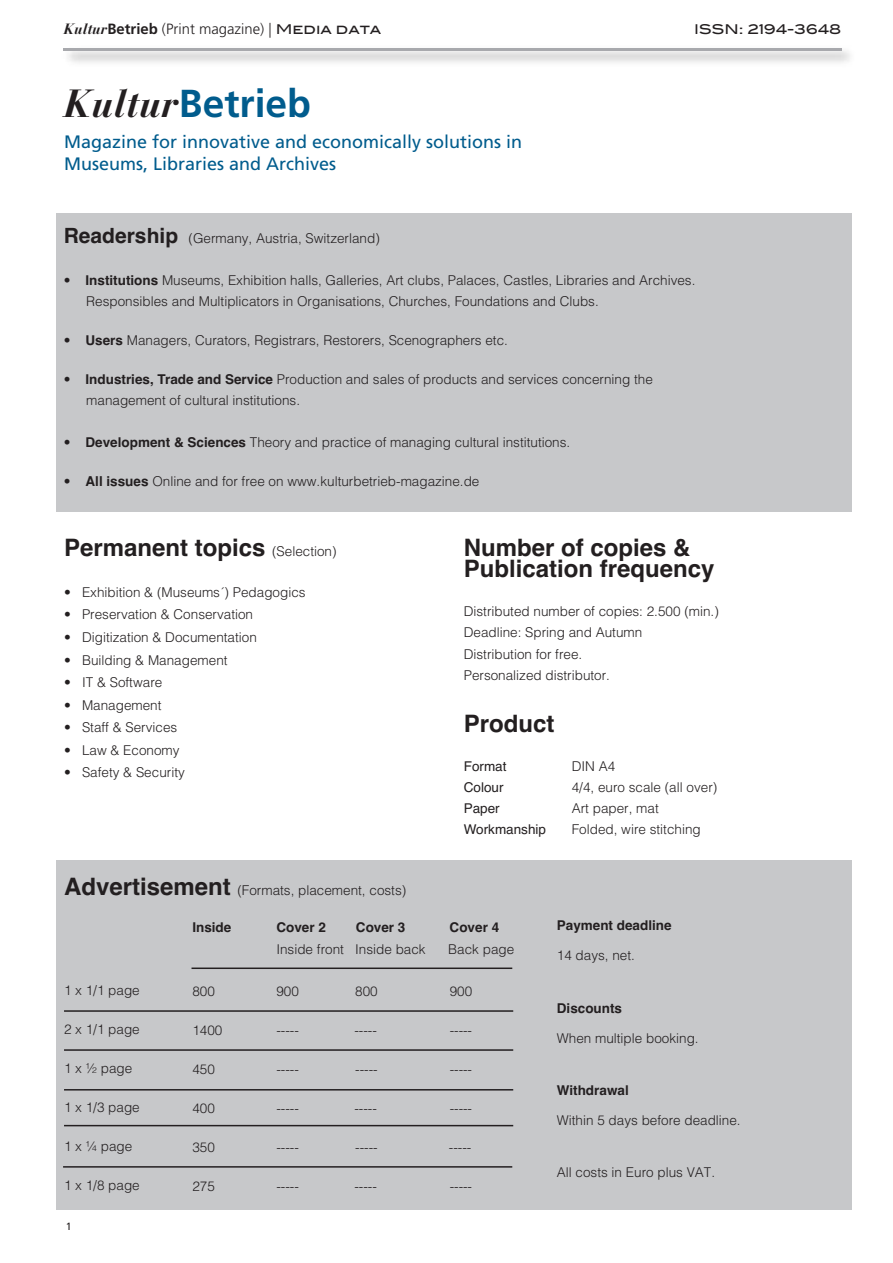
<style>
.page{position:relative;width:893px;height:1263px;background:#fff}
.page>*{position:absolute;margin:0;border:0;box-sizing:border-box;transform-origin:0 0}
.t1{font:700 39px "Frutiger";color:#015c8d}
.t2{font:700 24px/21px "Helvetica";color:#231f20}
.t3{font:18px/21.6px "Frutiger";color:#015c8d}
.t4{font:300 14.85px "Frutiger";color:#231f20}
.t5{font:300 13.5px/21px "Helvetica";color:#231f20}
.t6{font:700 13.5px "Helvetica";color:#231f20}
.t7{font:13.5px "Helvetica";color:#231f20}
.t8{font:13.5px "Blair Md ITCTT Medium";color:#231f20}
.t9{font:10.5px "Frutiger";color:#231f20}
.s1{font-family:"Bauer Bodoni";font-weight:700;font-style:italic}
.s2{font-weight:700}
.s3{font-family:"Helvetica"}
.s4{font-family:"Blair Md ITCTT Medium";font-weight:400;font-size:13.5px}
.s5{font-family:"Bauer Bodoni";font-style:italic;color:#231f20}
.s6{font-weight:700;font-size:21px}
.s7{font-weight:300;font-size:13.5px}
.s8{font-weight:700;font-size:24px}
</style>
<div class="page">
<hr style="left:64px;top:49px;width:778px;height:2px;background:#a8a9ad">
<div style="left:56px;top:860px;width:795px;height:350px;background:#c7c8ca"></div>
<div style="left:56px;top:213px;width:795px;height:299px;background:#c7c8ca"></div>
<hr style="left:192px;top:967px;width:320px;height:2px;background:#231f20">
<hr style="left:64px;top:1010px;width:449px;height:2px;background:#231f20">
<hr style="left:64px;top:1049px;width:449px;height:2px;background:#231f20">
<hr style="left:64px;top:1089px;width:449px;height:1px;background:#231f20">
<hr style="left:64px;top:1125px;width:449px;height:1px;background:#231f20">
<hr style="left:63px;top:1166px;width:449px;height:1px;background:#231f20">
<p class="t4" style="left:64px;top:23px;width:319px"><span class="s1">Kultur</span><span class="s2">Betrieb</span> (Print magazine) <span class="s3">|</span> <span class="s4">Media data</span></p>
<p class="t8" style="left:694px;top:18px;width:149px">ISSN: 2194-3648</p>
<h1 class="t1" style="left:64px;top:87px;width:249px"><span class="s5">Kultur</span>Betrieb</h1>
<h3 class="t3" style="left:64px;top:133px;width:460px">Magazine for innovative and economically solutions in<br>Museums, Libraries and Archives</h3>
<p class="t5" style="left:64px;top:226px;width:318px"><span class="s6">Readership</span> (Germany, Austria, Switzerland)</p>
<p class="t5" style="left:86px;top:268px;width:611px;text-indent:-23px">• <span class="s2">Institutions</span> Museums, Exhibition halls, Galleries, Art clubs, Palaces, Castles, Libraries and Archives.<br>Responsibles and Multiplicators in Organisations, Churches, Foundations and Clubs.</p>
<p class="t5" style="left:64px;top:328px;width:446px">• <span class="s2">Users</span> Managers, Curators, Registrars, Restorers, Scenographers etc.</p>
<p class="t5" style="left:86px;top:367px;width:568px;text-indent:-23px">• <span class="s2">Industries, Trade and Service</span> Production and sales of products and services concerning the management of cultural institutions.</p>
<p class="t5" style="left:64px;top:430px;width:508px">• <span class="s2">Development &amp; Sciences</span> Theory and practice of managing cultural institutions.</p>
<p class="t5" style="left:64px;top:469px;width:417px">• <span class="s2">All issues</span> Online and for free on www.kulturbetrieb-magazine.de</p>
<h2 class="t2" style="left:64px;top:538px;width:274px">Permanent topics <span class="s7">(Selection)</span></h2>
<p class="t5" style="left:64px;top:581px;width:243px">• Exhibition &amp; (Museums´) Pedagogics</p>
<p class="t5" style="left:64px;top:603px;width:191px">• Preservation &amp; Conservation</p>
<p class="t5" style="left:64px;top:626px;width:194px">• Digitization &amp; Documentation</p>
<p class="t5" style="left:64px;top:648px;width:165px">• Building &amp; Management</p>
<p class="t5" style="left:64px;top:671px;width:100px">• IT &amp; Software</p>
<p class="t5" style="left:64px;top:693px;width:99px">• Management</p>
<p class="t5" style="left:64px;top:716px;width:115px">• Staff &amp; Services</p>
<p class="t5" style="left:64px;top:738px;width:117px">• Law &amp; Economy</p>
<p class="t5" style="left:64px;top:761px;width:122px">• Safety &amp; Security</p>
<p class="t5" style="left:64px;top:879px;width:344px"><span class="s8">Advertisement</span> (Formats, placement, costs)</p>
<h2 class="t2" style="left:464px;top:538px;width:252px">Number of copies &amp;<br>Publication frequency</h2>
<p class="t5" style="left:464px;top:600px;width:257px">Distributed number of copies: 2.500 (min.)<br>Deadline: Spring and Autumn<br>Distribution for free.<br>Personalized distributor.</p>
<h2 class="t2" style="left:464px;top:713px;width:92px">Product</h2>
<p class="t7" style="left:464px;top:758px;width:44px">Format</p>
<p class="t5" style="left:572px;top:755px;width:45px">DIN A4</p>
<p class="t7" style="left:464px;top:779px;width:41px">Colour</p>
<p class="t5" style="left:572px;top:776px;width:147px">4/4, euro scale (all over)</p>
<p class="t7" style="left:464px;top:800px;width:38px">Paper</p>
<p class="t5" style="left:572px;top:797px;width:89px">Art paper, mat</p>
<p class="t7" style="left:464px;top:821px;width:84px">Workmanship</p>
<p class="t5" style="left:572px;top:818px;width:131px">Folded, wire stitching</p>
<p class="t5" style="left:64px;top:979px;width:77px">1 x 1/1 page</p>
<p class="t5" style="left:64px;top:1018px;width:77px">2 x 1/1 page</p>
<p class="t5" style="left:64px;top:1057px;width:70px">1 x ½ page</p>
<p class="t5" style="left:64px;top:1096px;width:77px">1 x 1/3 page</p>
<p class="t5" style="left:64px;top:1135px;width:70px">1 x ¼ page</p>
<p class="t5" style="left:64px;top:1174px;width:77px">1 x 1/8 page</p>
<p class="t9" style="left:66px;top:1222px;width:7px">1</p>
<p class="t6" style="left:192px;top:919px;width:41px">Inside</p>
<p class="t6" style="left:276px;top:919px;width:51px">Cover 2</p>
<p class="t6" style="left:356px;top:919px;width:51px">Cover 3</p>
<p class="t6" style="left:450px;top:919px;width:51px">Cover 4</p>
<p class="t5" style="left:276px;top:938px;width:151px">Inside front Inside back</p>
<p class="t5" style="left:448px;top:938px;width:68px">Back page</p>
<p class="t5" style="left:192px;top:980px;width:24px">800</p>
<p class="t5" style="left:276px;top:980px;width:24px">900</p>
<p class="t5" style="left:355px;top:980px;width:24px">800</p>
<p class="t5" style="left:450px;top:980px;width:24px">900</p>
<p class="t5" style="left:192px;top:1019px;width:32px">1400</p>
<p class="t5" style="left:276px;top:1019px;width:24px">-----</p>
<p class="t5" style="left:354px;top:1019px;width:24px">-----</p>
<p class="t5" style="left:450px;top:1019px;width:24px">-----</p>
<p class="t5" style="left:192px;top:1058px;width:24px">450</p>
<p class="t5" style="left:276px;top:1058px;width:24px">-----</p>
<p class="t5" style="left:355px;top:1058px;width:24px">-----</p>
<p class="t5" style="left:450px;top:1058px;width:24px">-----</p>
<p class="t5" style="left:192px;top:1097px;width:24px">400</p>
<p class="t5" style="left:276px;top:1097px;width:24px">-----</p>
<p class="t5" style="left:354px;top:1097px;width:24px">-----</p>
<p class="t5" style="left:450px;top:1097px;width:24px">-----</p>
<p class="t5" style="left:192px;top:1136px;width:24px">350</p>
<p class="t5" style="left:276px;top:1136px;width:24px">-----</p>
<p class="t5" style="left:355px;top:1136px;width:24px">-----</p>
<p class="t5" style="left:449px;top:1136px;width:24px">-----</p>
<p class="t5" style="left:192px;top:1175px;width:24px">275</p>
<p class="t5" style="left:276px;top:1175px;width:24px">-----</p>
<p class="t5" style="left:354px;top:1175px;width:24px">-----</p>
<p class="t5" style="left:450px;top:1175px;width:24px">-----</p>
<p class="t6" style="left:557px;top:917px;width:116px">Payment deadline</p>
<p class="t5" style="left:557px;top:944px;width:80px">14 days, net.</p>
<p class="t6" style="left:557px;top:1000px;width:67px">Discounts</p>
<p class="t5" style="left:557px;top:1026px;width:143px">When multiple booking.</p>
<p class="t6" style="left:557px;top:1082px;width:73px">Withdrawal</p>
<p class="t5" style="left:557px;top:1109px;width:185px">Within 5 days before deadline.</p>
<p class="t5" style="left:557px;top:1160px;width:160px">All costs in Euro plus VAT.</p>
</div>
